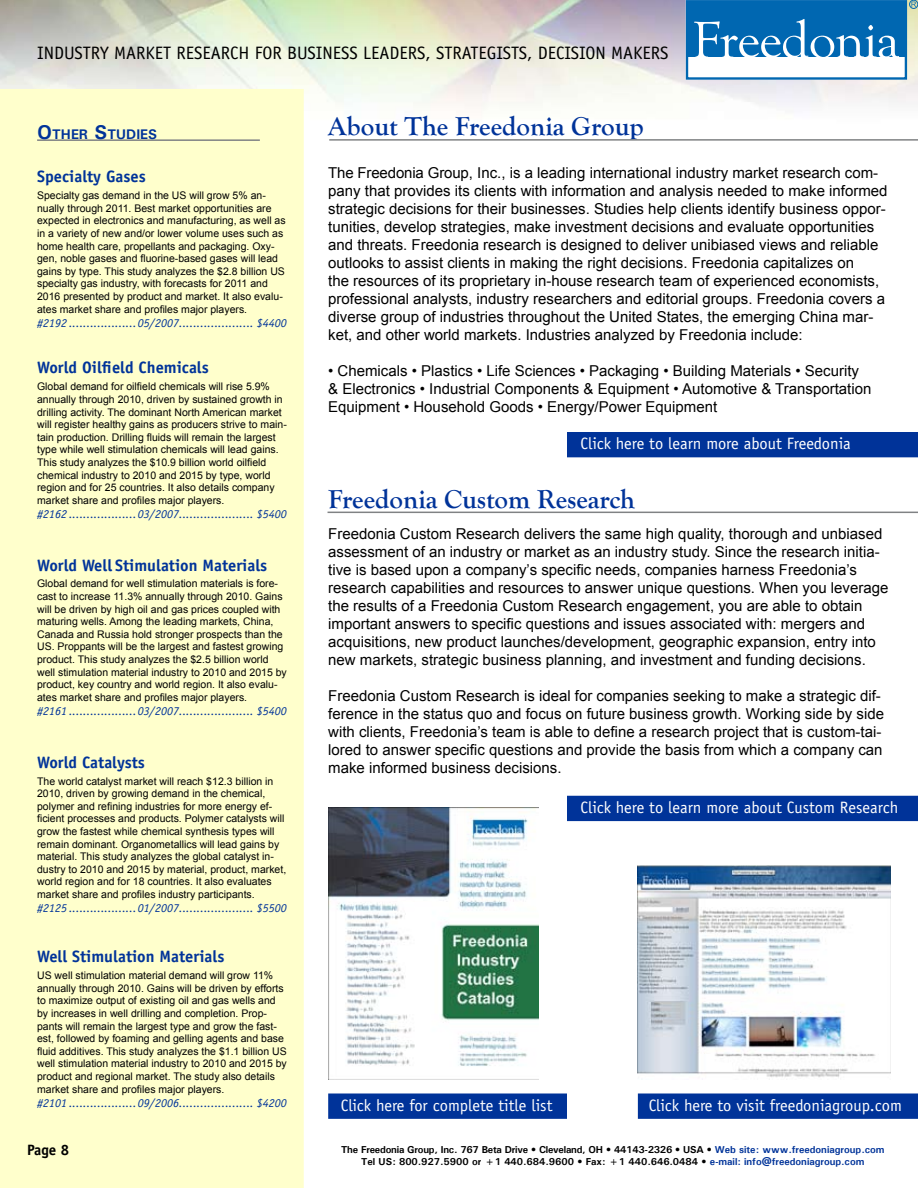
<style>
.page{position:relative;width:918px;height:1188px;background:#fff}
.page>*{position:absolute;margin:0;border:0;box-sizing:border-box;transform-origin:0 0}
.t1{font:700 27px "Goudy Old Style T";color:#039}
.t2{font:18px "Officina Sans";color:#000}
.t3{font:16.5px "Officina Sans";color:#fff}
.t4{font:700 16.5px "Officina Sans";color:#039}
.t5{font:15px/18px "Arial";color:#000}
.t6{font:700 15px "Officina Sans";color:#000}
.t7{font:700 13.95px "Univers";color:#039}
.t8{font:italic 12px "Officina Sans";color:#039}
.t9{font:10.5px/12.6px "Arial";color:#000}
.t10{font:700 10.05px/12px "Univers";color:#000;text-align:center}
.s1{font-size:19.95px}
.s2{font-style:italic}
.s3{color:#039}
</style>
<div class="page">
<div style="left:0;top:89px;width:304px;height:1099px;background:#ffc"></div>
<hr style="left:329px;top:139px;width:589px;height:2px;background:#808284">
<hr style="left:328px;top:512px;width:590px;height:1px;background:#808284">
<div style="left:567px;top:432px;width:351px;height:25px;background:#039"></div>
<div style="left:568px;top:796px;width:349px;height:24px;background:#039"></div>
<div style="left:567px;top:796px;width:351px;height:25px;border:2px solid #039"></div>
<div style="left:639px;top:1094px;width:278px;height:24px;background:#039"></div>
<div style="left:638px;top:1094px;width:280px;height:25px;border:2px solid #039"></div>
<div style="left:329px;top:1094px;width:237px;height:24px;background:#039"></div>
<div style="left:328px;top:1094px;width:239px;height:25px;border:2px solid #039"></div>
<hr style="left:37px;top:139px;width:223px;height:2px;background:#808284">
<div style="left:686px;top:0;width:221px;height:80px;border:2px solid #0067b1"></div>
<div style="left:687px;top:1px;width:218px;height:56px;background:#0067b1"></div>
<svg style="left:694px;top:19px;width:205px;height:38px"></svg>
<div style="left:909px;top:0;width:9px;height:9px;border:1px solid #0067b1;border-radius:50%"></div>
<svg style="left:911px;top:2px;width:5px;height:5px"></svg>
<img style="left:637px;top:866px;width:254px;height:211px">
<img style="left:328px;top:808px;width:211px;height:272px">
<h2 class="t2" style="left:37px;top:42px;width:633px">INDUSTRY MARKET RESEARCH FOR BUSINESS LEADERS, STRATEGISTS, DECISION MAKERS</h2>
<h3 class="t7" style="left:37px;top:126px;width:120px"><span class="s1">O</span>ther <span class="s1">S</span>tudies</h3>
<h3 class="t4" style="left:37px;top:166px;width:110px">Specialty Gases</h3>
<p class="t9" style="left:37px;top:189px;width:250px">Specialty gas demand in the US will grow 5% an&shy;nually through 2011. Best market opportunities are expected in electronics and manufacturing, as well as in a variety of new and/or lower volume uses such as home health care, propellants and packaging. Oxy&shy;gen, noble gases and fluorine-based gases will lead gains by type. This study analyzes the $2.8 billion US specialty gas industry, with forecasts for 2011 and 2016 presented by product and market. It also evalu&shy;ates market share and profiles major players.</p>
<p class="t8" style="left:37px;top:316px;width:251px">#2192 ...................05/2007..................... $4400</p>
<h3 class="t4" style="left:37px;top:358px;width:173px">World Oilfield Chemicals</h3>
<p class="t9" style="left:37px;top:380px;width:251px">Global demand for oilfield chemicals will rise 5.9% annually through 2010, driven by sustained growth in drilling activity. The dominant North American market will register healthy gains as producers strive to main&shy;tain production. Drilling fluids will remain the largest type while well stimulation chemicals will lead gains.<br>This study analyzes the $10.9 billion world oilfield chemical industry to 2010 and 2015 by type, world region and for 25 countries. It also details company market share and profiles major players.</p>
<p class="t8" style="left:37px;top:507px;width:251px">#2162 ...................03/2007..................... $5400</p>
<h3 class="t4" style="left:37px;top:555px;width:232px">World Well Stimulation Materials</h3>
<p class="t9" style="left:37px;top:578px;width:251px">Global demand for well stimulation materials is fore&shy;cast to increase 11.3% annually through 2010. Gains will be driven by high oil and gas prices coupled with maturing wells. Among the leading markets, China, Canada and Russia hold stronger prospects than the US. Proppants will be the largest and fastest growing product. This study analyzes the $2.5 billion world well stimulation material industry to 2010 and 2015 by product, key country and world region. It also evalu&shy;ates market share and profiles major players.</p>
<p class="t8" style="left:37px;top:704px;width:251px">#2161 ...................03/2007..................... $5400</p>
<h3 class="t4" style="left:37px;top:752px;width:109px">World Catalysts</h3>
<p class="t9" style="left:37px;top:775px;width:251px">The world catalyst market will reach $12.3 billion in 2010, driven by growing demand in the chemical, polymer and refining industries for more energy ef&shy;ficient processes and products. Polymer catalysts will grow the fastest while chemical synthesis types will remain dominant. Organometallics will lead gains by material. This study analyzes the global catalyst in&shy;dustry to 2010 and 2015 by material, product, market, world region and for 18 countries. It also evaluates market share and profiles industry participants.</p>
<p class="t8" style="left:37px;top:901px;width:251px">#2125 ...................01/2007..................... $5500</p>
<h3 class="t4" style="left:37px;top:946px;width:189px">Well Stimulation Materials</h3>
<p class="t9" style="left:37px;top:969px;width:251px">US well stimulation material demand will grow 11% annually through 2010. Gains will be driven by efforts to maximize output of existing oil and gas wells and by increases in well drilling and completion. Prop&shy;pants will remain the largest type and grow the fast&shy;est, followed by foaming and gelling agents and base fluid additives. This study analyzes the $1.1 billion US well stimulation material industry to 2010 and 2015 by product and regional market. The study also details market share and profiles major players.</p>
<p class="t8" style="left:37px;top:1096px;width:251px">#2101 ...................09/2006..................... $4200</p>
<h3 class="t6" style="left:27px;top:1140px;width:44px">Page 8</h3>
<h1 class="t1" style="left:328px;top:111px;width:317px">About The Freedonia Group</h1>
<p class="t5" style="left:328px;top:164px;width:561px">The Freedonia Group, Inc., is a leading international industry market research com&shy;pany that provides its clients with information and analysis needed to make informed strategic decisions for their businesses. Studies help clients identify business oppor&shy;tunities, develop strategies, make investment decisions and evaluate opportunities and threats. Freedonia research is designed to deliver unibiased views and reliable outlooks to assist clients in making the right decisions. Freedonia capitalizes on<br>the resources of its proprietary in-house research team of experienced economists, professional analysts, industry researchers and editorial groups. Freedonia covers a diverse group of industries throughout the United States, the emerging China mar&shy;ket, and other world markets. Industries analyzed by Freedonia include:</p>
<h3 class="t5" style="left:328px;top:362px;width:545px"><span class="s2">•</span> Chemicals • Plastics • Life Sciences • Packaging • Building Materials • Security &amp; Electronics • Industrial Components &amp; Equipment • Automotive &amp; Transportation<br>Equipment • Household Goods • Energy/Power Equipment</h3>
<h3 class="t3" style="left:580px;top:434px;width:272px">Click here to learn more about Freedonia</h3>
<h1 class="t1" style="left:328px;top:484px;width:308px">Freedonia Custom Research</h1>
<p class="t5" style="left:328px;top:525px;width:562px">Freedonia Custom Research delivers the same high quality, thorough and unbiased assessment of an industry or market as an industry study. Since the research initia&shy;tive is based upon a company’s specific needs, companies harness Freedonia’s research capabilities and resources to answer unique questions. When you leverage the results of a Freedonia Custom Research engagement, you are able to obtain important answers to specific questions and issues associated with: mergers and acquisitions, new product launches/development, geographic expansion, entry into new markets, strategic business planning, and investment and funding decisions.</p>
<p class="t5" style="left:328px;top:687px;width:557px">Freedonia Custom Research is ideal for companies seeking to make a strategic dif&shy;ference in the status quo and focus on future business growth. Working side by side with clients, Freedonia’s team is able to define a research project that is custom-tai&shy;lored to answer specific questions and provide the basis from which a company can make informed business decisions.</p>
<h3 class="t3" style="left:580px;top:798px;width:319px">Click here to learn more about Custom Research</h3>
<h3 class="t3" style="left:341px;top:1096px;width:213px">Click here for complete title list</h3>
<h3 class="t3" style="left:649px;top:1096px;width:255px">Click here to visit freedoniagroup.com</h3>
<p class="t10" style="left:341px;top:1143px;width:545px">The Freedonia Group, Inc. 767 Beta Drive • Cleveland, OH • 44143-2326 • USA • <span class="s3">Web site: www.freedoniagroup.com<br></span>Tel US: 800.927.5900 or +1 440.684.9600 • Fax: +1 440.646.0484 • <span class="s3">e-mail: info@freedoniagroup.com</span></p>
</div>
